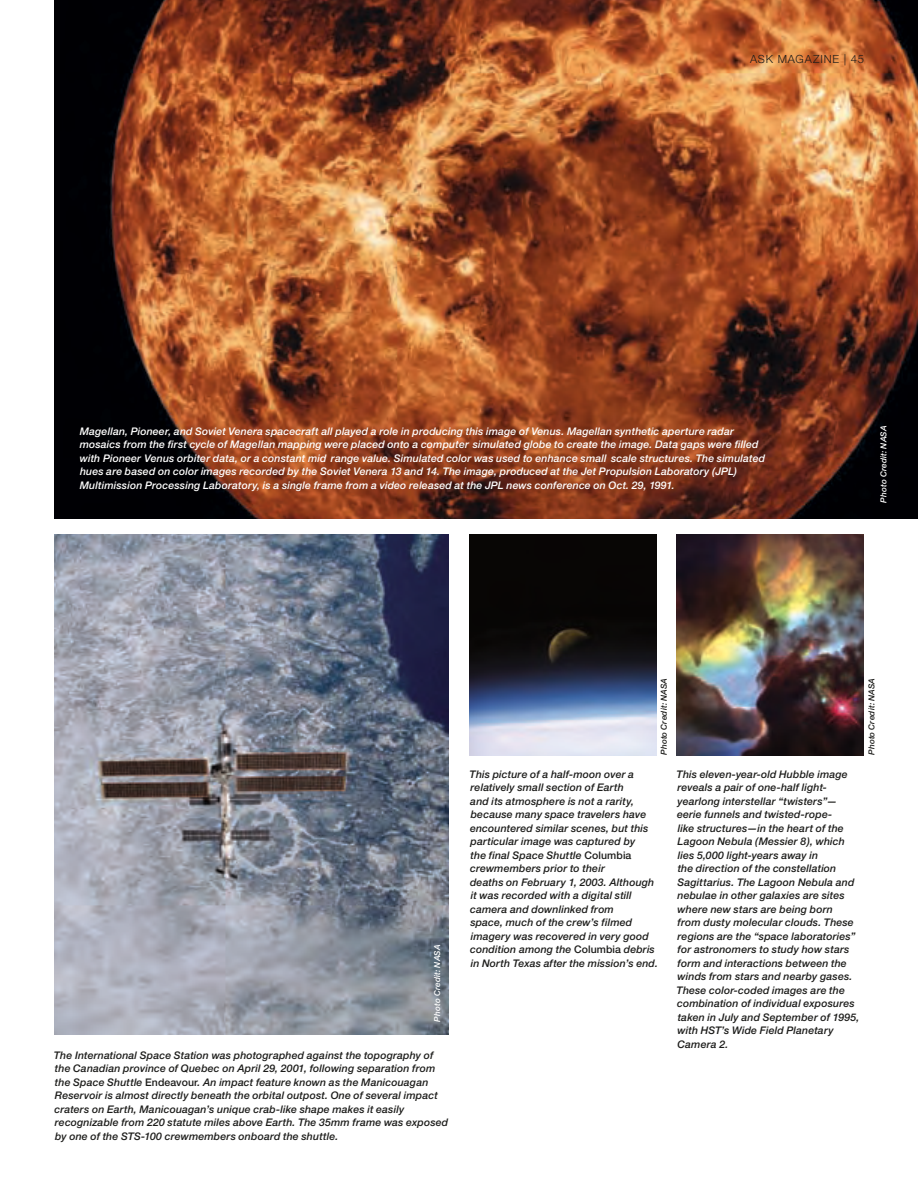
<style>
.page{position:relative;width:918px;height:1188px;background:#fff}
.page>*{position:absolute;margin:0;border:0;box-sizing:border-box;transform-origin:0 0}
.t1{font:300 11.25px "Helvetica Neue";letter-spacing:.075em;color:#1c1c1a}
.t2{font:italic 500 10.5px/13.5px "Helvetica Neue";letter-spacing:.015em;color:#1c1c1a}
.t3{font:italic 500 10.5px/13.5px "Helvetica Neue";letter-spacing:.01em;color:#fff}
.t4{font:italic 500 8.25px "Helvetica Neue";letter-spacing:.005em;color:#fff}
.t5{font:italic 500 8.25px "Helvetica Neue";letter-spacing:.005em;color:#1c1c1a}
.s1{font-style:normal}
</style>
<div class="page">
<img style="left:54px;top:0;width:864px;height:519px">
<img style="left:54px;top:534px;width:395px;height:501px">
<img style="left:469px;top:534px;width:187px;height:222px">
<img style="left:677px;top:535px;width:187px;height:221px">
<p class="t1" style="left:750px;top:52px;width:115px">ASK MAGAZINE | 45</p>
<p class="t3" style="left:80px;top:424px;width:687px">Magellan, Pioneer, and Soviet Venera spacecraft all played a role in producing this image of Venus. Magellan synthetic aperture radar mosaics from the first cycle of Magellan mapping were placed onto a computer simulated globe to create the image. Data gaps were filled with Pioneer Venus orbiter data, or a constant mid range value. Simulated color was used to enhance small scale structures. The simulated hues are based on color images recorded by the Soviet Venera 13 and 14. The image, produced at the Jet Propulsion Laboratory (JPL)<br>Multimission Processing Laboratory, is a single frame from a video released at the JPL news conference on Oct. 29, 1991.</p>
<p class="t4" style="left:879px;top:503px;width:79px;rotate:-90deg">Photo Credit: NASA</p>
<p class="t4" style="left:432px;top:1022px;width:79px;rotate:-90deg">Photo Credit: NASA</p>
<p class="t2" style="left:54px;top:1048px;width:396px">The International Space Station was photographed against the topography of the Canadian province of Quebec on April 29, 2001, following separation from the Space Shuttle <span class="s1">Endeavour</span>. An impact feature known as the Manicouagan Reservoir is almost directly beneath the orbital outpost. One of several impact craters on Earth, Manicouagan’s unique crab-like shape makes it easily recognizable from 220 statute miles above Earth. The 35mm frame was exposed by one of the STS-100 crewmembers onboard the shuttle.</p>
<p class="t5" style="left:659px;top:755px;width:79px;rotate:-90deg">Photo Credit: NASA</p>
<p class="t5" style="left:867px;top:755px;width:79px;rotate:-90deg">Photo Credit: NASA</p>
<p class="t2" style="left:677px;top:767px;width:173px">This eleven-year-old Hubble image reveals a pair of one-half light&shy;yearlong interstellar “twisters”— eerie funnels and twisted-rope-</p>
<p class="t2" style="left:678px;top:821px;width:169px">like structures—in the heart of the<br>Lagoon Nebula (Messier 8), which</p>
<p class="t2" style="left:678px;top:848px;width:142px">lies 5,000 light-years away in</p>
<p class="t2" style="left:678px;top:862px;width:179px">the direction of the constellation Sagittarius. The Lagoon Nebula and nebulae in other galaxies are sites where new stars are being born from dusty molecular clouds. These regions are the “space laboratories” for astronomers to study how stars</p>
<p class="t2" style="left:677px;top:956px;width:184px">form and interactions between the winds from stars and nearby gases.<br>These color-coded images are the combination of individual exposures taken in July and September of 1995, with HST’s Wide Field Planetary<br>Camera 2.</p>
<p class="t2" style="left:470px;top:767px;width:190px">This picture of a half-moon over a relatively small section of Earth<br>and its atmosphere is not a rarity, because many space travelers have encountered similar scenes, but this particular image was captured by<br>the final Space Shuttle <span class="s1">Columbia </span>crewmembers prior to their<br>deaths on February 1, 2003. Although it was recorded with a digital still camera and downlinked from<br>space, much of the crew’s filmed imagery was recovered in very good condition among the <span class="s1">Columbia</span> debris in North Texas after the mission’s end.</p>
</div>
